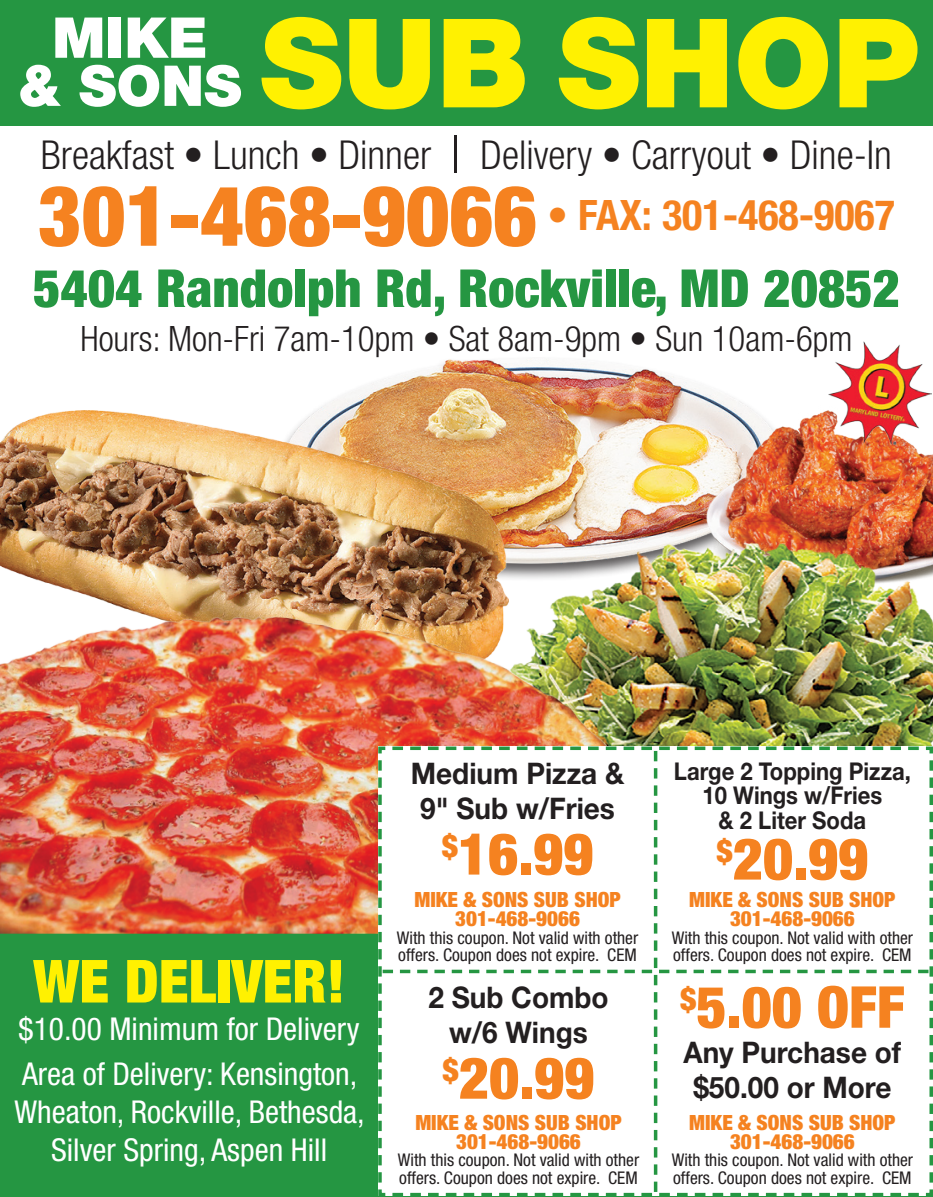
<style>
.page{position:relative;width:933px;height:1197px;background:#fff}
.page>*{position:absolute;margin:0;border:0;box-sizing:border-box;transform-origin:0 0}
.t1{font:900 123.9px "Helvetica Neue LT Std";color:#fff101}
.t2{font:900 condensed 59.5px "Helvetica Neue LT Std";color:#fff101}
.t3{font:900 condensed 57.75px "Helvetica Neue LT Std";color:#f58220}
.t4{font:900 56.35px "Helvetica Neue LT Std";color:#fff}
.t5{font:900 condensed 52.5px "Helvetica Neue LT Std";color:#259642}
.t6{font:700 condensed 42px "Helvetica Neue";color:#f58220}
.t7{font:300 condensed 39.9px "Helvetica Neue";color:#231f20}
.t8{font:300 condensed 35px "Helvetica Neue";color:#231f20}
.t9{font:condensed 31.5px "Helvetica Neue";color:#fff}
.t10{font:700 29.75px "Helvetica Neue LT Std";color:#231f20;scale:.94 1}
.t11{font:700 24.5px "Helvetica Neue LT Std";color:#231f20;scale:.9 1}
.t12{font:900 condensed 21px "Helvetica Neue LT Std";color:#f58220}
.t13{font:condensed 17.5px "Helvetica Neue";color:#231f20}
.s1{font-size:50.4px}
.s2{font-family:"Helvetica Neue LT Std";font-weight:900;font-size:84px}
</style>
<div class="page">
<img style="left:318px;top:359px;width:426px;height:165px">
<img style="left:697px;top:405px;width:235px;height:119px">
<img style="left:509px;top:524px;width:423px;height:221px">
<img style="left:0;top:410px;width:509px;height:200px">
<div style="left:0;top:747px;width:932px;height:450px;background:#259642"></div>
<img style="left:0;top:610px;width:630px;height:324px">
<div style="left:0;top:0;width:932px;height:126px;background:#259642"></div>
<img style="left:828px;top:342px;width:103px;height:102px">
<div style="left:378px;top:747px;width:554px;height:449px;background:#fff"></div>
<p class="t1" style="left:260px;top:-11px;width:661px">SUB SHOP</p>
<p class="t4" style="left:52px;top:4px;width:157px">MIKE</p>
<p class="t4" style="left:18px;top:52px;width:225px">&amp; SONS</p>
<p class="t7" style="left:41px;top:132px;width:852px">Breakfast • Lunch • Dinner <span class="s1">|</span> Delivery • Carryout • Dine-In</p>
<p class="t6" style="left:38px;top:189px;width:858px"><span class="s2">301-468-9066</span> • FAX: 301-468-9067</p>
<p class="t5" style="left:33px;top:256px;width:868px">5404 Randolph Rd, Rockville, MD 20852</p>
<p class="t8" style="left:81px;top:318px;width:773px">Hours: Mon-Fri 7am-10pm • Sat 8am-9pm • Sun 10am-6pm</p>
<p class="t2" style="left:33px;top:945px;width:313px">WE DELIVER!</p>
<p class="t9" style="left:19px;top:1011px;width:342px">$10.00 Minimum for Delivery</p>
<p class="t9" style="left:22px;top:1056px;width:337px">Area of Delivery: Kensington,</p>
<p class="t9" style="left:15px;top:1094px;width:352px">Wheaton, Rockville, Bethesda,</p>
<p class="t9" style="left:51px;top:1131px;width:277px">Silver Spring, Aspen Hill</p>
<p class="t10" style="left:411px;top:755px;width:228px">Medium Pizza &amp;</p>
<p class="t10" style="left:420px;top:790px;width:209px">9" Sub w/Fries</p>
<p class="t3" style="left:441px;top:818px;width:153px"><sup>$</sup>16.99</p>
<p class="t12" style="left:414px;top:887px;width:208px">MIKE &amp; SONS SUB SHOP</p>
<p class="t12" style="left:455px;top:906px;width:126px">301-468-9066</p>
<p class="t13" style="left:397px;top:928px;width:243px">With this coupon. Not valid with other</p>
<p class="t13" style="left:398px;top:945px;width:240px">offers. Coupon does not expire. CEM</p>
<p class="t10" style="left:428px;top:979px;width:193px">2 Sub Combo</p>
<p class="t10" style="left:449px;top:1014px;width:149px">w/6 Wings</p>
<p class="t3" style="left:442px;top:1043px;width:153px"><sup>$</sup>20.99</p>
<p class="t12" style="left:415px;top:1109px;width:208px">MIKE &amp; SONS SUB SHOP</p>
<p class="t12" style="left:456px;top:1128px;width:126px">301-468-9066</p>
<p class="t13" style="left:398px;top:1150px;width:243px">With this coupon. Not valid with other</p>
<p class="t13" style="left:399px;top:1167px;width:240px">offers. Coupon does not expire. CEM</p>
<p class="t11" style="left:673px;top:756px;width:265px">Large 2 Topping Pizza,</p>
<p class="t11" style="left:702px;top:780px;width:201px">10 Wings w/Fries</p>
<p class="t11" style="left:718px;top:805px;width:165px">&amp; 2 Liter Soda</p>
<p class="t3" style="left:716px;top:823px;width:153px"><sup>$</sup>20.99</p>
<p class="t12" style="left:689px;top:887px;width:208px">MIKE &amp; SONS SUB SHOP</p>
<p class="t12" style="left:730px;top:906px;width:126px">301-468-9066</p>
<p class="t13" style="left:671px;top:928px;width:243px">With this coupon. Not valid with other</p>
<p class="t13" style="left:673px;top:945px;width:240px">offers. Coupon does not expire. CEM</p>
<p class="t3" style="left:680px;top:972px;width:226px"><sup>$</sup>5.00 OFF</p>
<p class="t10" style="left:683px;top:1034px;width:233px">Any Purchase of</p>
<p class="t10" style="left:693px;top:1069px;width:212px">$50.00 or More</p>
<p class="t12" style="left:689px;top:1109px;width:208px">MIKE &amp; SONS SUB SHOP</p>
<p class="t12" style="left:730px;top:1128px;width:126px">301-468-9066</p>
<p class="t13" style="left:671px;top:1150px;width:243px">With this coupon. Not valid with other</p>
<p class="t13" style="left:673px;top:1167px;width:240px">offers. Coupon does not expire. CEM</p>
</div>
